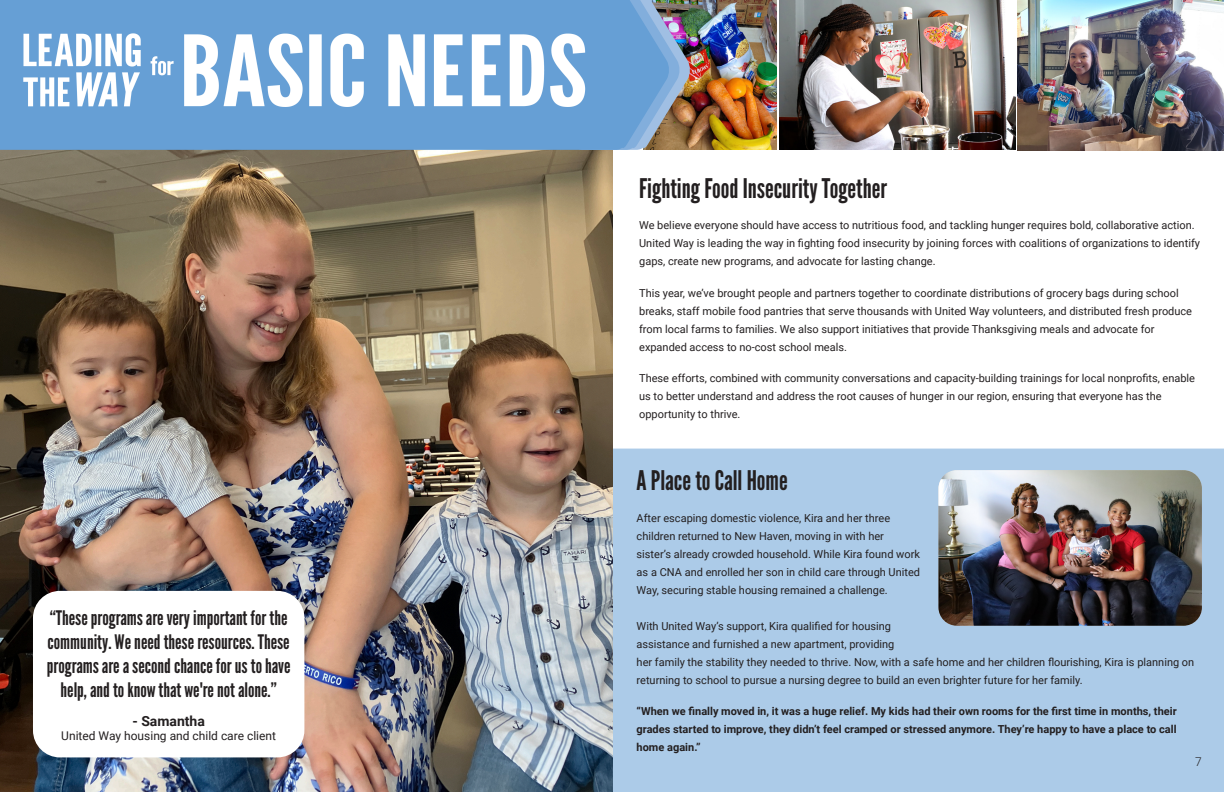
<style>
.page{position:relative;width:1224px;height:792px;background:#fff}
.page>*{position:absolute;margin:0;border:0;box-sizing:border-box;transform-origin:0 0}
.t1{font:27px "League Gothic";color:#231f20}
.t2{font:20px/24px "League Gothic";color:#231f20;text-align:center}
.t3{font:700 14px "Roboto";color:#231f20}
.t4{font:12px "Roboto";color:#231f20}
.t5{font:300 12px "Roboto";color:#231f20}
.t6{font:11px/18px "Roboto";color:#231f20}
.t7{font:700 11px/18px "Roboto";color:#231f20;text-align:justify}
</style>
<div class="page">
<div style="left:612px;top:449px;width:612px;height:343px;background:#accbe8"></div>
<img style="left:691px;top:0;width:85px;height:150px">
<img style="left:0;top:150px;width:612px;height:642px">
<div style="left:0;top:0;width:572px;height:150px;background:#669fd5"></div>
<svg style="left:572px;top:0;width:119px;height:150px"></svg>
<img style="left:23px;top:33px;width:563px;height:73px">
<img style="left:1018px;top:0;width:206px;height:150px">
<img style="left:779px;top:0;width:236px;height:150px">
<img style="left:938px;top:470px;width:264px;height:156px">
<div style="left:33px;top:591px;width:271px;height:166px;background:#fff;border-radius:27px"></div>
<p class="t2" style="left:47px;top:606px;width:245px">“These programs are very important for the community. We need these resources. These programs are a second chance for us to have help, and to know that we're not alone.”</p>
<p class="t3" style="left:132px;top:711px;width:74px">- Samantha</p>
<p class="t4" style="left:61px;top:727px;width:216px">United Way housing and child care client</p>
<p class="t1" style="left:639px;top:172px;width:249px">Fighting Food Insecurity Together</p>
<p class="t6" style="left:639px;top:216px;width:562px">We believe everyone should have access to nutritious food, and tackling hunger requires bold, collaborative action.<br>United Way is leading the way in fighting food insecurity by joining forces with coalitions of organizations to identify gaps, create new programs, and advocate for lasting change.</p>
<p class="t6" style="left:639px;top:283px;width:554px">This year, we’ve brought people and partners together to coordinate distributions of grocery bags during school breaks, staff mobile food pantries that serve thousands with United Way volunteers, and distributed fresh produce from local farms to families. We also support initiatives that provide Thanksgiving meals and advocate for expanded access to no-cost school meals.</p>
<p class="t6" style="left:639px;top:369px;width:557px">These efforts, combined with community conversations and capacity-building trainings for local nonprofits, enable us to better understand and address the root causes of hunger in our region, ensuring that everyone has the opportunity to thrive.</p>
<p class="t1" style="left:637px;top:464px;width:153px">A Place to Call Home</p>
<p class="t6" style="left:637px;top:508px;width:285px">After escaping domestic violence, Kira and her three children returned to New Haven, moving in with her sister’s already crowded household. While Kira found work as a CNA and enrolled her son in child care through United Way, securing stable housing remained a challenge.</p>
<p class="t6" style="left:637px;top:616px;width:559px">With United Way’s support, Kira qualified for housing<br>assistance and furnished a new apartment, providing<br>her family the stability they needed to thrive. Now, with a safe home and her children flourishing, Kira is planning on returning to school to pursue a nursing degree to build an even brighter future for her family.</p>
<p class="t7" style="left:637px;top:702px;width:542px">“When we finally moved in, it was a huge relief. My kids had their own rooms for the first time in months, their grades started to improve, they didn’t feel cramped or stressed anymore. They’re happy to have a place to call home again.”</p>
<p class="t5" style="left:1195px;top:753px;width:8px">7</p>
</div>
